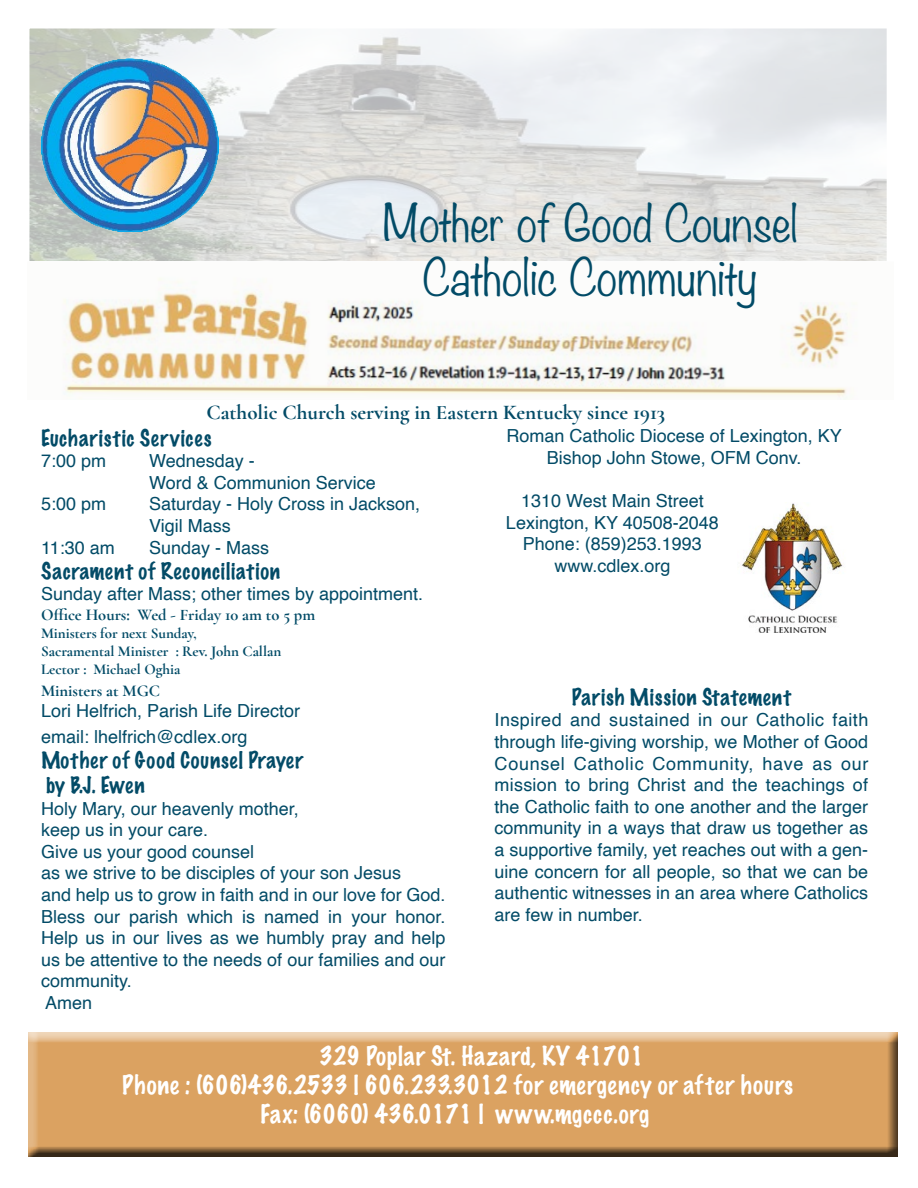
<style>
.page{position:relative;width:918px;height:1188px;background:#fff}
.page>*{position:absolute;margin:0;border:0;box-sizing:border-box;transform-origin:0 0}
.t1{font:300 45px/54px "Noteworthy";color:#024b67;text-align:center}
.t2{font:100 24px "Marker Felt";color:#fff}
.t3{font:100 24px "Marker Felt";letter-spacing:.02em;color:#fff}
.t4{font:100 21px/25.2px "Marker Felt";letter-spacing:.045em;color:#034b67}
.t5{font:700 21px "Cormorant Garamond";color:#034b67}
.t6{font:100 21px "Marker Felt";letter-spacing:.035em;color:#024b67}
.t7{font:18px/21.6px "Helvetica";color:#024b67}
.t8{font:18px/21.6px "Helvetica";color:#034b67;text-align:center}
.t9{font:700 16.5px "Cormorant Garamond";color:#024b67}
.t10{font:700 15px/18px "Cormorant Garamond";color:#024b67}
.s1{color:#034b67}
</style>
<div class="page">
<svg style="left:29px;top:28px;width:858px;height:233px"></svg>
<img style="left:63px;top:278px;width:787px;height:119px">
<img style="left:41px;top:58px;width:178px;height:173px">
<img style="left:742px;top:503px;width:101px;height:130px">
<div style="left:22px;top:1025px;width:886px;height:133px;background:#000;opacity:.75"></div>
<h1 class="t1" style="left:383px;top:195px;width:417px">Mother of Good Counsel<br>Catholic Community</h1>
<p class="t5" style="left:206px;top:399px;width:460px">Catholic Church serving in Eastern Kentucky since 1913</p>
<p class="t4" style="left:41px;top:425px;width:172px">Eucharistic Services</p>
<p class="t7" style="left:41px;top:451px;width:67px">7:00 pm</p>
<p class="t7" style="left:149px;top:451px;width:228px">Wednesday -<br>Word &amp; Communion Service</p>
<p class="t7" style="left:41px;top:494px;width:67px">5:00 pm</p>
<p class="t7" style="left:149px;top:494px;width:273px">Saturday - Holy Cross in Jackson,<br>Vigil Mass</p>
<p class="t7" style="left:41px;top:537px;width:75px">11:30 am</p>
<p class="t7" style="left:149px;top:537px;width:122px">Sunday - Mass</p>
<p class="t4" style="left:41px;top:558px;width:241px">Sacrament of Reconciliation</p>
<p class="t7" style="left:41px;top:584px;width:384px">Sunday after Mass; other times by appointment.</p>
<p class="t9" style="left:41px;top:605px;width:276px">Office Hours: Wed - Friday 10 am to 5 pm</p>
<p class="t10" style="left:41px;top:624px;width:242px">Ministers for next Sunday,<br>Sacramental Minister : Rev. John Callan<br>Lector : Michael Oghia</p>
<p class="t9" style="left:41px;top:680px;width:120px">Ministers at MGC</p>
<p class="t7" style="left:41px;top:699px;width:261px;line-height:25.2px">Lori Helfrich, Parish Life Director email: lhelfrich@cdlex.org</p>
<p class="t4" style="left:41px;top:747px;width:264px">Mother of Good Counsel Prayer by B.J. Ewen</p>
<p class="t8" style="left:41px;top:798px;width:406px;text-align:left">Holy Mary, our heavenly mother,<br>keep us in your care.<br>Give us your good counsel<br>as we strive to be disciples of your son Jesus<br>and help us to grow in faith and in our love for God.<br>Bless our parish which is named in your honor.<br>Help us in our lives as we humbly pray and help us be attentive to the needs of our families and our community.<br>Amen</p>
<p class="t8" style="left:507px;top:426px;width:337px">Roman Catholic Diocese of Lexington, KY<br>Bishop John Stowe, OFM Conv.</p>
<p class="t8" style="left:506px;top:490px;width:214px">1310 West Main Street<br>Lexington, KY 40508-2048<br>Phone: (859)253.1993 www.cdlex.org</p>
<p class="t6" style="left:572px;top:680px;width:221px">Parish Mission Statement</p>
<p class="t7" style="left:495px;top:710px;width:375px;text-align:justify">Inspired and sustained in our Catholic faith through life-giving worship, we Mother of Good Counsel Catholic Community, have as our mission to bring Christ and the teachings of the Catholic faith to one another and the larger community in a ways that draw us together as a supportive family, yet reaches <span class="s1">out with a gen&shy;uine concern for all people, so that we can be authentic witnesses in an area where Catholics are few in number.</span></p>
<h2 class="t2" style="left:319px;top:1037px;width:327px">329 Poplar St. Hazard, KY 41701</h2>
<h2 class="t3" style="left:122px;top:1066px;width:672px">Phone : (606)436.2533 | 606.233.3012 for emergency or after hours</h2>
<h2 class="t2" style="left:260px;top:1095px;width:390px">Fax: (6060) 436.0171 | www.mgccc.org</h2>
</div>
